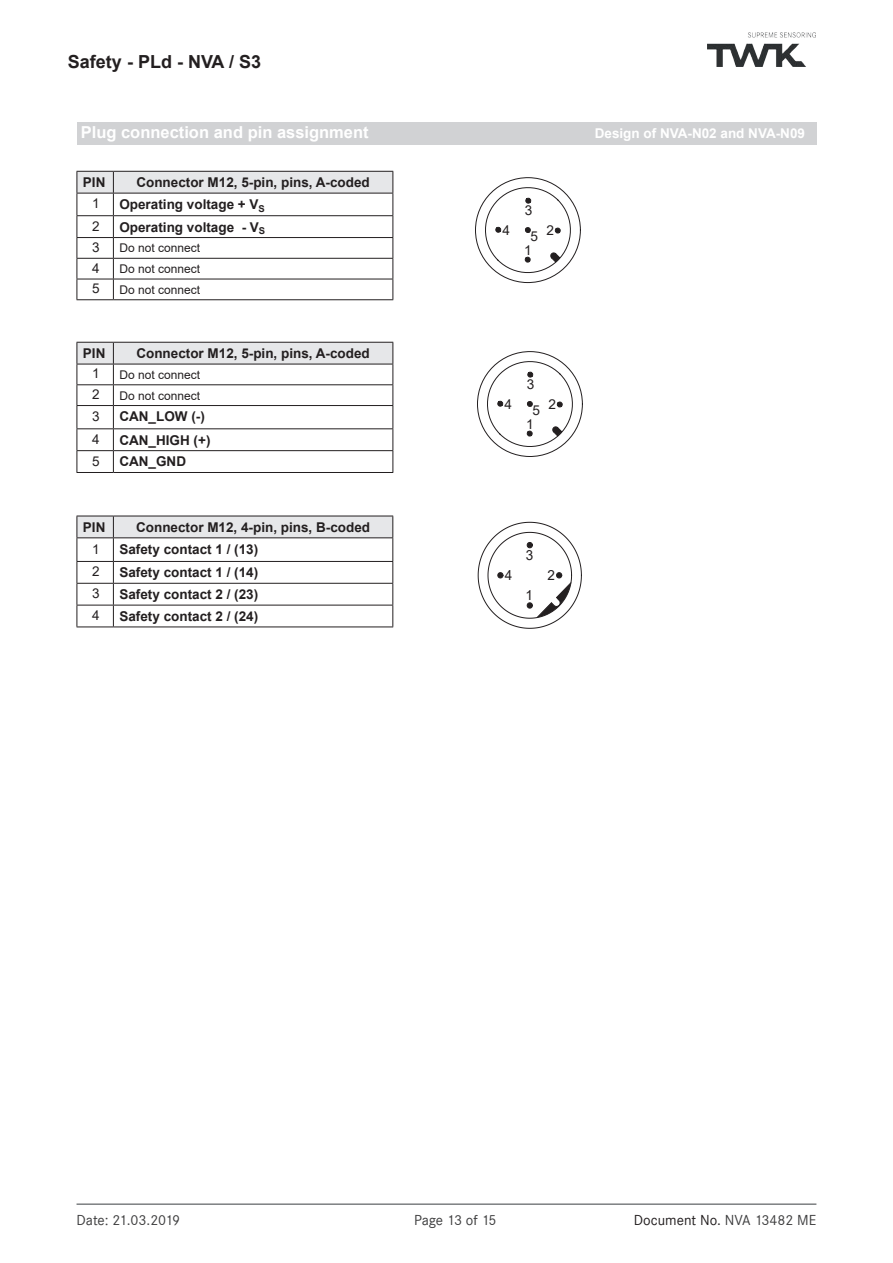
<style>
.page{position:relative;width:893px;height:1263px;background:#fff}
.page>*{position:absolute;margin:0;border:0;box-sizing:border-box;transform-origin:0 0}
.t1{font:700 18px "Arial";color:#231f20}
.t2{font:700 16.5px "Arial";color:#fff}
.t3{font:15px "Corporate S";letter-spacing:-.01em;color:#3e3e3f}
.t4{font:15px "Corporate S";color:#231f20}
.t5{font:13.95px "Arial";color:#231f20}
.t6{font:13.65px "Arial";color:#231f20}
.t7{font:700 13.5px "Arial";color:#231f20}
.t8{font:700 13.5px "Arial";color:#fff}
.t9{font:13.5px "Arial";color:#231f20}
.t10{font:12px "Arial";color:#231f20}
.s1{color:#3e3e3f}
</style>
<div class="page">
<hr style="left:77px;top:1203px;width:739px;height:2px;background:#7c7f81">
<img style="left:707px;top:33px;width:108px;height:33px">
<div style="left:77px;top:122px;width:739px;height:23px;background:#d1d2d4"></div>
<hr style="left:77px;top:299px;width:36px;height:1px;background:#231f20">
<hr style="left:113px;top:299px;width:280px;height:1px;background:#231f20">
<svg style="left:77px;top:171px;width:316px;height:128px"></svg>
<hr style="left:77px;top:193px;width:36px;height:1px;background:#231f20">
<hr style="left:113px;top:193px;width:280px;height:1px;background:#231f20">
<hr style="left:77px;top:472px;width:36px;height:1px;background:#231f20">
<hr style="left:113px;top:472px;width:280px;height:1px;background:#231f20">
<svg style="left:77px;top:342px;width:316px;height:130px"></svg>
<hr style="left:77px;top:364px;width:36px;height:1px;background:#231f20">
<hr style="left:113px;top:364px;width:280px;height:1px;background:#231f20">
<svg style="left:77px;top:516px;width:316px;height:110px"></svg>
<hr style="left:77px;top:626px;width:36px;height:1px;background:#231f20">
<hr style="left:113px;top:626px;width:280px;height:1px;background:#231f20">
<svg style="left:475px;top:177px;width:106px;height:106px"></svg>
<svg style="left:478px;top:522px;width:104px;height:106px"></svg>
<svg style="left:477px;top:351px;width:106px;height:106px"></svg>
<h1 class="t1" style="left:68px;top:49px;width:195px">Safety - PLd - NVA / S3</h1>
<p class="t2" style="left:81px;top:121px;width:289px">Plug connection and pin assignment</p>
<p class="t8" style="left:595px;top:124px;width:212px">Design of NVA-N02 and NVA-N09</p>
<p class="t7" style="left:83px;top:173px;width:24px">PIN</p>
<p class="t7" style="left:136px;top:173px;width:235px">Connector M12, 5-pin, pins, A-coded</p>
<p class="t9" style="left:92px;top:194px;width:9px">1</p>
<p class="t7" style="left:119px;top:195px;width:147px">Operating voltage + V<sub>S</sub></p>
<p class="t9" style="left:92px;top:217px;width:9px">2</p>
<p class="t7" style="left:119px;top:217px;width:147px">Operating voltage - V<sub>S</sub></p>
<p class="t9" style="left:92px;top:238px;width:9px">3</p>
<p class="t10" style="left:119px;top:240px;width:82px">Do not connect</p>
<p class="t9" style="left:92px;top:259px;width:9px">4</p>
<p class="t10" style="left:119px;top:261px;width:82px">Do not connect</p>
<p class="t9" style="left:92px;top:279px;width:9px">5</p>
<p class="t10" style="left:119px;top:281px;width:82px">Do not connect</p>
<p class="t6" style="left:525px;top:201px;width:9px">3</p>
<p class="t6" style="left:502px;top:221px;width:9px">4</p>
<p class="t6" style="left:546px;top:221px;width:9px">2</p>
<p class="t6" style="left:530px;top:227px;width:9px">5</p>
<p class="t6" style="left:524px;top:241px;width:9px">1</p>
<p class="t7" style="left:83px;top:344px;width:24px">PIN</p>
<p class="t7" style="left:136px;top:344px;width:235px">Connector M12, 5-pin, pins, A-coded</p>
<p class="t9" style="left:92px;top:364px;width:9px">1</p>
<p class="t10" style="left:119px;top:366px;width:82px">Do not connect</p>
<p class="t9" style="left:92px;top:385px;width:9px">2</p>
<p class="t10" style="left:119px;top:387px;width:82px">Do not connect</p>
<p class="t9" style="left:92px;top:407px;width:9px">3</p>
<p class="t7" style="left:119px;top:407px;width:87px">CAN_LOW (-)</p>
<p class="t9" style="left:92px;top:430px;width:9px">4</p>
<p class="t7" style="left:119px;top:430px;width:93px">CAN_HIGH (+)</p>
<p class="t9" style="left:92px;top:452px;width:9px">5</p>
<p class="t7" style="left:119px;top:452px;width:68px">CAN_GND</p>
<p class="t7" style="left:83px;top:518px;width:24px">PIN</p>
<p class="t7" style="left:136px;top:518px;width:236px">Connector M12, 4-pin, pins, B-coded</p>
<p class="t9" style="left:92px;top:540px;width:9px">1</p>
<p class="t7" style="left:119px;top:539px;width:140px">Safety contact 1 / (13)</p>
<p class="t9" style="left:92px;top:562px;width:9px">2</p>
<p class="t7" style="left:119px;top:563px;width:140px">Safety contact 1 / (14)</p>
<p class="t9" style="left:92px;top:584px;width:9px">3</p>
<p class="t7" style="left:119px;top:585px;width:140px">Safety contact 2 / (23)</p>
<p class="t9" style="left:92px;top:606px;width:9px">4</p>
<p class="t7" style="left:119px;top:607px;width:140px">Safety contact 2 / (24)</p>
<p class="t6" style="left:504px;top:395px;width:9px">4</p>
<p class="t6" style="left:527px;top:375px;width:9px">3</p>
<p class="t6" style="left:532px;top:401px;width:9px">5</p>
<p class="t6" style="left:526px;top:414px;width:9px">1</p>
<p class="t6" style="left:548px;top:395px;width:9px">2</p>
<p class="t5" style="left:505px;top:566px;width:9px">4</p>
<p class="t5" style="left:526px;top:545px;width:9px">3</p>
<p class="t5" style="left:526px;top:585px;width:9px">1</p>
<p class="t5" style="left:547px;top:566px;width:9px">2</p>
<p class="t3" style="left:77px;top:1211px;width:105px">Date: 21.03.2019</p>
<p class="t3" style="left:414px;top:1211px;width:84px">Page 13 of 15</p>
<p class="t4" style="left:634px;top:1211px;width:184px">Document No. <span class="s1">NVA 13482 ME</span></p>
</div>
